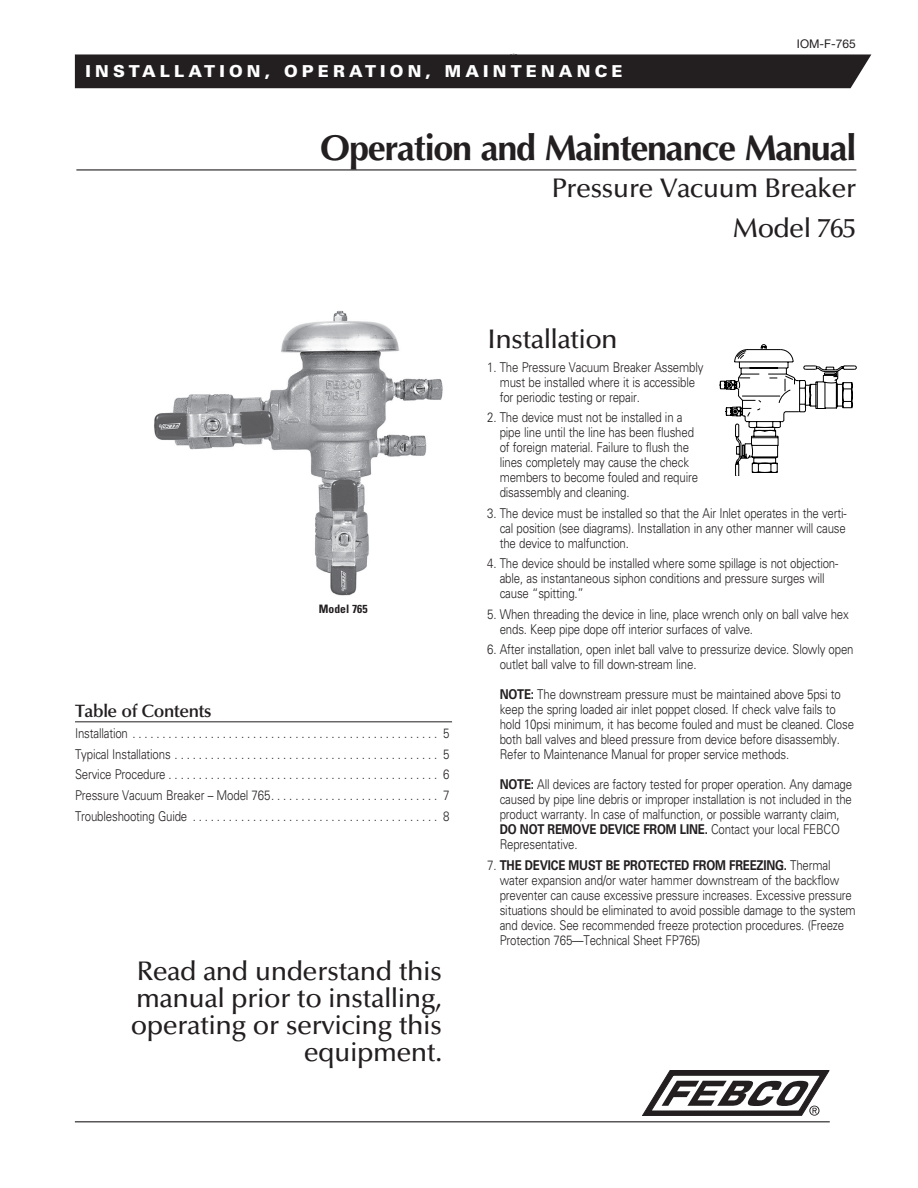
<style>
.page{position:relative;width:918px;height:1188px;background:#fff}
.page>*{position:absolute;margin:0;border:0;box-sizing:border-box;transform-origin:0 0}
.t1{font:700 36px "Optima LT Std";letter-spacing:-.035em;color:#231f20}
.t2{font:500 27px/27px "Optima LT Std";letter-spacing:-.02em;color:#231f20;text-align:right}
.t3{font:600 18px "Optima LT Std";letter-spacing:-.025em;color:#231f20}
.t4{font:900 16.5px "Univers LT Std";letter-spacing:.25em;color:#fff}
.t5{font:300 13.5px/15px "Univers LT Std";letter-spacing:-.015em;color:#231f20;scale:.85 1}
.t6{font:12px "Helvetica Neue LT Std";color:#231f20}
.t7{font:700 condensed 11.7px "Univers LT Std";color:#231f20}
.s1{font-weight:700}
</style>
<div class="page">
<div style="left:75px;top:54px;width:796px;height:34px;background:#231f20"></div>
<hr style="left:76px;top:169px;width:780px;height:2px;background:#231f20">
<img style="left:154px;top:310px;width:289px;height:286px">
<hr style="left:75px;top:721px;width:377px;height:1px;background:#231f20">
<hr style="left:75px;top:1121px;width:755px;height:1px;background:#231f20">
<svg style="left:643px;top:1070px;width:186px;height:46px"></svg>
<svg style="left:719px;top:344px;width:138px;height:131px"></svg>
<p class="t4" style="left:86px;top:61px;width:539px">INSTALLATION, OPERATION, MAINTENANCE</p>
<p class="t6" style="left:797px;top:36px;width:60px">IOM-F-765</p>
<h1 class="t1" style="left:320px;top:127px;width:538px">Operation and Maintenance Manual</h1>
<h2 class="t2" style="left:552px;top:169px;width:306px;line-height:39.3px">Pressure Vacuum Breaker<br>Model 765</h2>
<p class="t7" style="left:319px;top:602px;width:50px">Model 765</p>
<h3 class="t3" style="left:75px;top:700px;width:138px">Table of Contents</h3>
<p class="t5" style="left:75px;top:723px;width:442px;line-height:20.5px;text-align:justify">Installation . . . . . . . . . . . . . . . . . . . . . . . . . . . . . . . . . . . . . . . . . . . . . . . . . . . 5<br>Typical Installations . . . . . . . . . . . . . . . . . . . . . . . . . . . . . . . . . . . . . . . . . . . . 5<br>Service Procedure . . . . . . . . . . . . . . . . . . . . . . . . . . . . . . . . . . . . . . . . . . . . . 6<br>Pressure Vacuum Breaker – Model 765. . . . . . . . . . . . . . . . . . . . . . . . . . . . 7<br>Troubleshooting Guide . . . . . . . . . . . . . . . . . . . . . . . . . . . . . . . . . . . . . . . . . 8</p>
<h2 class="t2" style="left:131px;top:958px;width:313px">Read and understand this manual prior to installing, operating or servicing this equipment.</h2>
<h2 class="t2" style="left:487px;top:326px;width:132px">Installation</h2>
<p class="t5" style="left:500px;top:360px;width:241px;text-indent:-13px">1. The Pressure Vacuum Breaker Assembly must be installed where it is accessible for periodic testing or repair.</p>
<p class="t5" style="left:500px;top:410px;width:235px;text-indent:-13px">2. The device must not be installed in a pipe line until the line has been flushed of foreign material. Failure to flush the lines completely may cause the check members to become fouled and require disassembly and cleaning.</p>
<p class="t5" style="left:500px;top:506px;width:410px;text-align:justify;text-indent:-13px">3. The device must be installed so that the Air Inlet operates in the verti&shy;cal position (see diagrams). Installation in any other manner will cause the device to malfunction.</p>
<p class="t5" style="left:500px;top:556px;width:400px;text-indent:-13px">4. The device should be installed where some spillage is not objection&shy;able, as instantaneous siphon conditions and pressure surges will cause “spitting.”</p>
<p class="t5" style="left:500px;top:607px;width:412px;text-indent:-13px">5. When threading the device in line, place wrench only on ball valve hex ends. Keep pipe dope off interior surfaces of valve.</p>
<p class="t5" style="left:500px;top:642px;width:418px;text-indent:-13px">6. After installation, open inlet ball valve to pressurize device. Slowly open outlet ball valve to fill down-stream line.</p>
<p class="t5" style="left:500px;top:687px;width:418px"><span class="s1">NOTE:</span> The downstream pressure must be maintained above 5psi to keep the spring loaded air inlet poppet closed. If check valve fails to hold 10psi minimum, it has become fouled and must be cleaned. Close both ball valves and bleed pressure from device before disassembly.<br>Refer to Maintenance Manual for proper service methods.</p>
<p class="t5" style="left:500px;top:777px;width:416px"><span class="s1">NOTE:</span> All devices are factory tested for proper operation. Any damage caused by pipe line debris or improper installation is not included in the product warranty. In case of malfunction, or possible warranty claim, <span class="s1">DO NOT REMOVE DEVICE FROM LINE.</span> Contact your local FEBCO Representative.</p>
<p class="t5" style="left:500px;top:858px;width:420px;text-indent:-13px">7. <span class="s1">THE DEVICE MUST BE PROTECTED FROM FREEZING.</span> Thermal water expansion and/or water hammer downstream of the backflow preventer can cause excessive pressure increases. Excessive pressure situations should be eliminated to avoid possible damage to the system and device. See recommended freeze protection procedures. (Freeze Protection 765—Technical Sheet FP765)</p>
</div>
